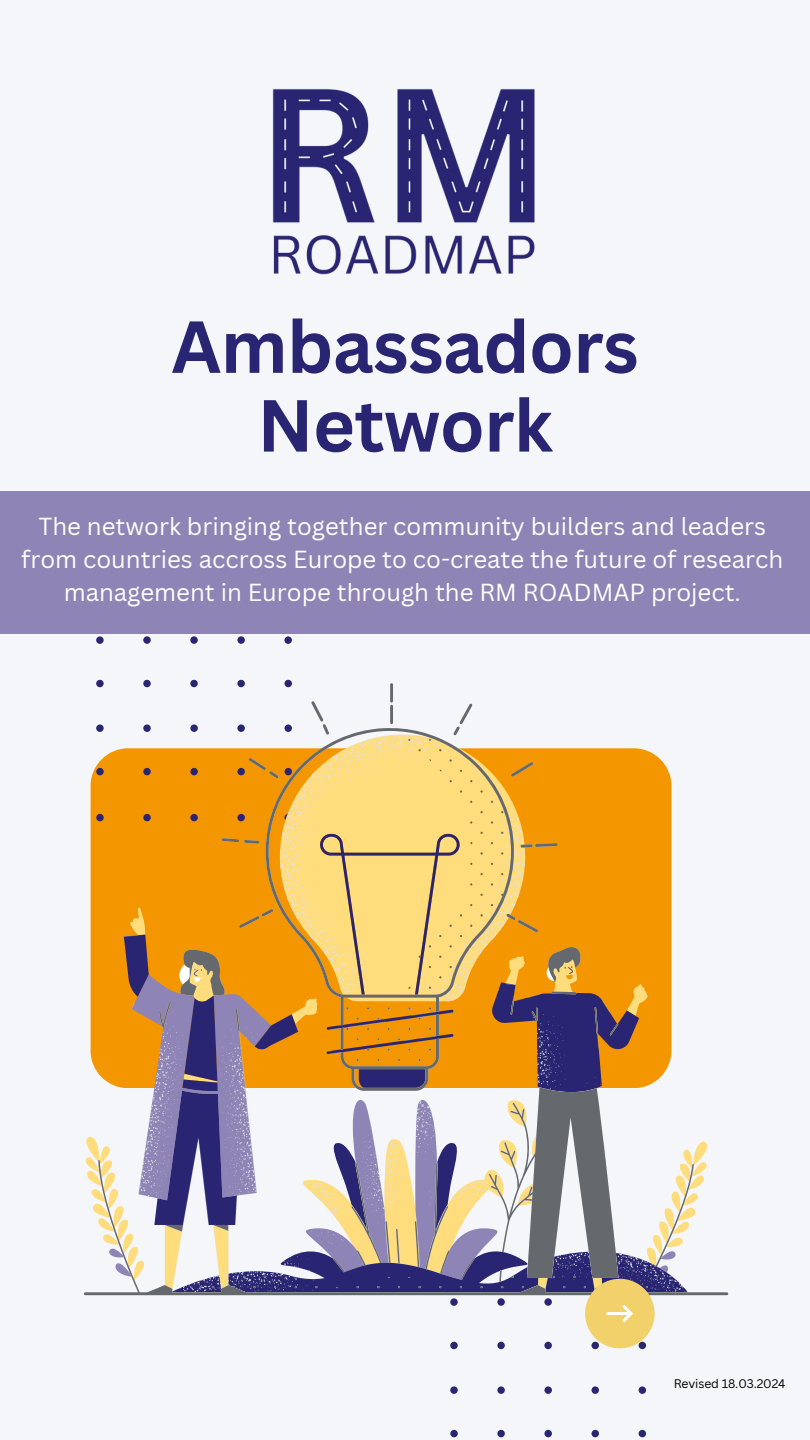
<style>
.page{position:relative;width:810px;height:1440px;background:#f4f6fa}
.page>*{position:absolute;margin:0;border:0;box-sizing:border-box;transform-origin:0 0}
.t1{font:700 72px/78.8px "Canva Sans";letter-spacing:-.01em;color:#2a2572;text-align:center}
.t2{font:24px/33px "Canva Sans";color:#fff;text-align:center}
.t3{font:12.1px "Canva Sans";letter-spacing:-.01em;color:#000}
</style>
<div class="page">
<svg style="left:96px;top:636px;width:196px;height:47px"></svg>
<svg style="left:84px;top:683px;width:644px;height:612px"></svg>
<svg style="left:450px;top:1279px;width:205px;height:159px"></svg>
<img style="left:272px;top:89px;width:263px;height:186px">
<div style="left:0;top:491px;width:810px;height:142px;background:#8e84b5"></div>
<h2 class="t1" style="left:171px;top:306px;width:469px">Ambassadors<br>Network</h2>
<h1 class="t2" style="left:21px;top:509px;width:764px">The network bringing together community builders and leaders from countries accross Europe to co-create the future of research management in Europe through the RM ROADMAP project.</h1>
<p class="t3" style="left:674px;top:1375px;width:113px">Revised 18.03.2024</p>
</div>
